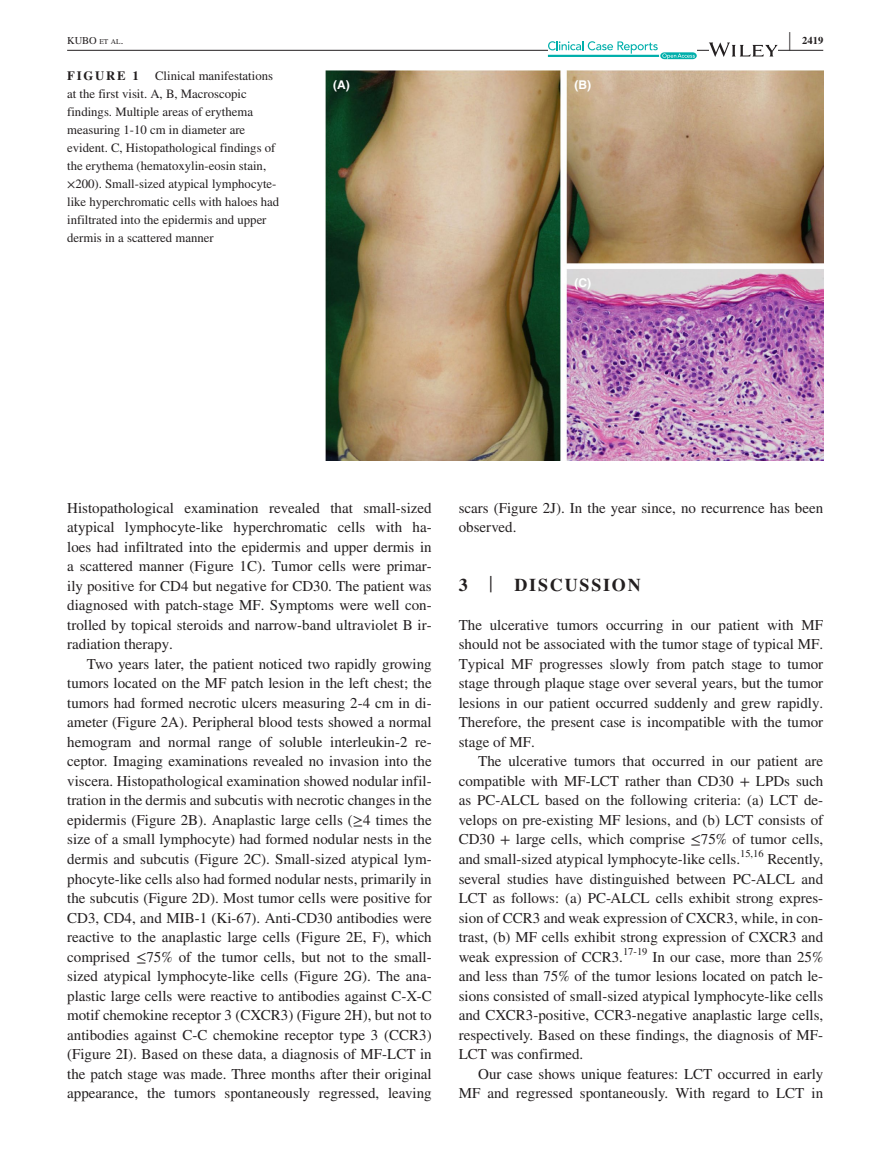
<style>
.page{position:relative;width:893px;height:1174px;background:#fff}
.page>*{position:absolute;margin:0;border:0;box-sizing:border-box;transform-origin:0 0}
.t1{font:700 25.95px "STIX";color:#231f20;scale:.36 1}
.t2{font:700 18px "STIX";letter-spacing:.1em;color:#231f20}
.t3{font:15px/19.5px "STIX";color:#231f20;text-align:justify}
.t4{font:12.75px/18px "STIX";color:#231f20}
.t5{font:700 12.75px "STIX";letter-spacing:.14em;color:#231f20}
.t6{font:700 12px "Helvetica";color:#fff}
.t7{font:10.5px "STIX";color:#231f20}
.t8{font:10.5px "STIX";color:#231f20}
.t9{font:700 10.5px "STIX";color:#231f20}
.s1{font-size:7.35px}
.s2{font-weight:400;font-size:23.7px}
</style>
<div class="page">
<hr style="left:67px;top:50px;width:756px;height:1px;background:#231f20">
<svg style="left:548px;top:41px;width:149px;height:18px"></svg>
<svg style="left:709px;top:42px;width:69px;height:15px"></svg>
<img style="left:326px;top:70px;width:497px;height:391px">
<h1 class="t1" style="left:789px;top:26px;width:7px">|</h1>
<p class="t8" style="left:67px;top:33px;width:58px">KUBO <span class="s1">et al</span>.</p>
<p class="t9" style="left:802px;top:34px;width:22px">2419</p>
<p class="t5" style="left:67px;top:68px;width:73px">FIGURE 1</p>
<p class="t4" style="left:67px;top:67px;width:214px;text-indent:88px">Clinical manifestations at the first visit. A, B, Macroscopic findings. Multiple areas of erythema measuring 1-10 cm in diameter are evident. C, Histopathological findings of the erythema (hematoxylin-eosin stain, ×200). Small-sized atypical lymphocyte&shy;like hyperchromatic cells with haloes had infiltrated into the epidermis and upper dermis in a scattered manner</p>
<p class="t6" style="left:333px;top:78px;width:18px">(A)</p>
<p class="t6" style="left:574px;top:78px;width:18px">(B)</p>
<p class="t6" style="left:574px;top:276px;width:18px">(C)</p>
<p class="t3" style="left:67px;top:499px;width:366px">Histopathological examination revealed that small-sized atypical lymphocyte-like hyperchromatic cells with ha&shy;loes had infiltrated into the epidermis and upper dermis in a scattered manner (Figure 1C). Tumor cells were primar&shy;ily positive for CD4 but negative for CD30. The patient was diagnosed with patch-stage MF. Symptoms were well con&shy;trolled by topical steroids and narrow-band ultraviolet B ir&shy;radiation therapy.</p>
<p class="t3" style="left:67px;top:655px;width:366px;text-indent:20px">Two years later, the patient noticed two rapidly growing tumors located on the MF patch lesion in the left chest; the tumors had formed necrotic ulcers measuring 2-4 cm in di&shy;ameter (Figure 2A). Peripheral blood tests showed a normal hemogram and normal range of soluble interleukin-2 re&shy;ceptor. Imaging examinations revealed no invasion into the viscera. Histopathological examination showed nodular infil&shy;tration in the dermis and subcutis with necrotic changes in the epidermis (Figure 2B). Anaplastic large cells (≥4 times the size of a small lymphocyte) had formed nodular nests in the dermis and subcutis (Figure 2C). Small-sized atypical lym&shy;phocyte-like cells also had formed nodular nests, primarily in the subcutis (Figure 2D). Most tumor cells were positive for CD3, CD4, and MIB-1 (Ki-67). Anti-CD30 antibodies were reactive to the anaplastic large cells (Figure 2E, F), which comprised ≤75% of the tumor cells, but not to the small&shy;sized atypical lymphocyte-like cells (Figure 2G). The ana&shy;plastic large cells were reactive to antibodies against C-X-C motif chemokine receptor 3 (CXCR3) (Figure 2H), but not to antibodies against C-C chemokine receptor type 3 (CCR3) (Figure 2I). Based on these data, a diagnosis of MF-LCT in the patch stage was made. Three months after their original appearance, the tumors spontaneously regressed, leaving</p>
<p class="t3" style="left:459px;top:499px;width:366px">scars (Figure 2J). In the year since, no recurrence has been observed.</p>
<p class="t2" style="left:459px;top:574px;width:184px">3 <span class="s2">|</span> DISCUSSION</p>
<p class="t3" style="left:459px;top:616px;width:366px">The ulcerative tumors occurring in our patient with MF should not be associated with the tumor stage of typical MF.<br>Typical MF progresses slowly from patch stage to tumor stage through plaque stage over several years, but the tumor lesions in our patient occurred suddenly and grew rapidly.<br>Therefore, the present case is incompatible with the tumor stage of MF.</p>
<p class="t3" style="left:459px;top:752px;width:366px;text-indent:20px">The ulcerative tumors that occurred in our patient are compatible with MF-LCT rather than CD30 + LPDs such as PC-ALCL based on the following criteria: (a) LCT de&shy;velops on pre-existing MF lesions, and (b) LCT consists of CD30 + large cells, which comprise ≤75% of tumor cells, and small-sized atypical lymphocyte-like cells.</p>
<p class="t7" style="left:740px;top:846px;width:25px">15,16</p>
<p class="t3" style="left:459px;top:850px;width:366px;text-indent:309px">Recently, several studies have distinguished between PC-ALCL and LCT as follows: (a) PC-ALCL cells exhibit strong expres&shy;sion of CCR3 and weak expression of CXCR3, while, in con&shy;trast, (b) MF cells exhibit strong expression of CXCR3 and weak expression of CCR3.</p>
<p class="t7" style="left:623px;top:944px;width:26px">17-19</p>
<p class="t3" style="left:459px;top:947px;width:366px;text-indent:194px">In our case, more than 25% and less than 75% of the tumor lesions located on patch le&shy;sions consisted of small-sized atypical lymphocyte-like cells and CXCR3-positive, CCR3-negative anaplastic large cells, respectively. Based on these findings, the diagnosis of MF-LCT was confirmed.</p>
<p class="t3" style="left:459px;top:1064px;width:366px;text-align:right">Our case shows unique features: LCT occurred in early<br>MF and regressed spontaneously. With regard to LCT in</p>
</div>
